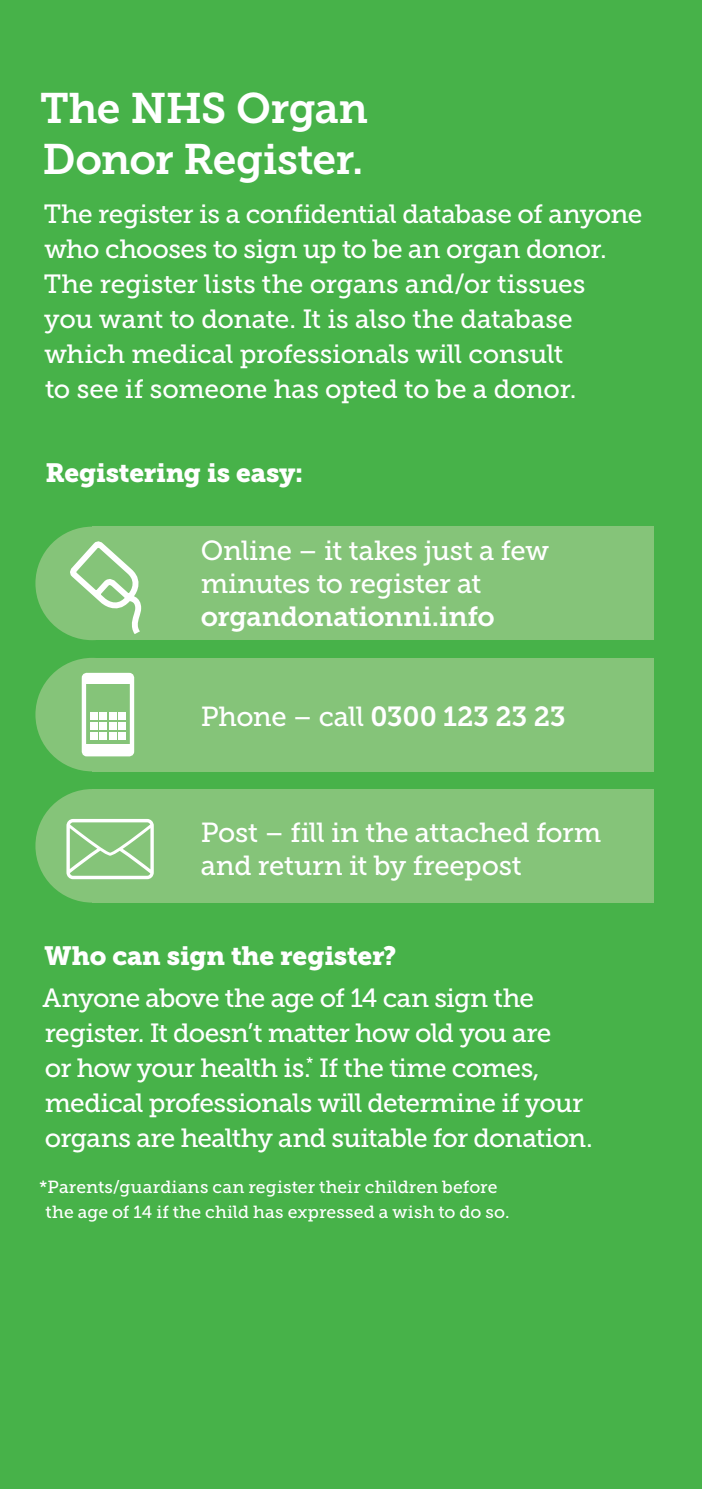
<style>
.page{position:relative;width:702px;height:1489px;background:#fff}
.page>*{position:absolute;margin:0;border:0;box-sizing:border-box;transform-origin:0 0}
.t1{font:42.5px/51px "Museo Slab 700";letter-spacing:-.015em;color:#fff}
.t2{font:27.5px/33px "Museo Slab 500";letter-spacing:-.01em;color:#fff}
.t3{font:27.5px "Museo Slab 700";letter-spacing:-.01em;color:#fff}
.t4{font:26.25px/35px "Museo Slab 500";letter-spacing:-.02em;color:#fff}
.t5{font:26.25px "Museo Slab 900";letter-spacing:-.01em;color:#fff}
.t6{font:17.5px/25px "Museo Slab 500";letter-spacing:.01em;color:#fff}
.s1{font-family:"Museo Slab 500"}
</style>
<div class="page">
<div style="left:0;top:0;width:702px;height:1488px;background:#47b249"></div>
<div style="left:92px;top:526px;width:562px;height:114px;background:#85c479"></div>
<div style="left:35px;top:526px;width:114px;height:114px;background:#85c479;border-radius:50%"></div>
<div style="left:92px;top:657px;width:562px;height:114px;background:#85c479"></div>
<div style="left:35px;top:657px;width:114px;height:114px;background:#85c479;border-radius:50%"></div>
<div style="left:92px;top:789px;width:562px;height:113px;background:#85c479"></div>
<div style="left:35px;top:789px;width:114px;height:113px;background:#85c479;border-radius:50%"></div>
<svg style="left:67px;top:541px;width:75px;height:99px"></svg>
<div style="left:82px;top:672px;width:52px;height:84px;border:4px solid #fff;border-radius:3px"></div>
<div style="left:85px;top:744px;width:46px;height:9px;background:#fff"></div>
<div style="left:85px;top:675px;width:46px;height:9px;background:#fff"></div>
<div style="left:90px;top:712px;width:8px;height:8px;background:#fff"></div>
<div style="left:99px;top:712px;width:8px;height:8px;background:#fff"></div>
<div style="left:109px;top:712px;width:8px;height:8px;background:#fff"></div>
<div style="left:90px;top:722px;width:8px;height:8px;background:#fff"></div>
<div style="left:99px;top:722px;width:8px;height:8px;background:#fff"></div>
<div style="left:109px;top:722px;width:8px;height:8px;background:#fff"></div>
<div style="left:90px;top:732px;width:8px;height:8px;background:#fff"></div>
<div style="left:99px;top:732px;width:8px;height:8px;background:#fff"></div>
<div style="left:109px;top:732px;width:8px;height:8px;background:#fff"></div>
<div style="left:118px;top:712px;width:8px;height:8px;background:#fff"></div>
<div style="left:118px;top:722px;width:8px;height:8px;background:#fff"></div>
<div style="left:118px;top:732px;width:8px;height:8px;background:#fff"></div>
<svg style="left:66px;top:819px;width:88px;height:60px"></svg>
<h1 class="t1" style="left:40px;top:83px;width:329px">The NHS Organ<br>Donor Register.</h1>
<p class="t4" style="left:44px;top:196px;width:600px">The register is a confidential database of anyone who chooses to sign up to be an organ donor.<br>The register lists the organs and/or tissues<br>you want to donate. It is also the database which medical professionals will consult<br>to see if someone has opted to be a donor.</p>
<p class="t5" style="left:45px;top:458px;width:259px">Registering is easy:</p>
<p class="t2" style="left:201px;top:534px;width:350px">Online – it takes just a few minutes to register at</p>
<p class="t3" style="left:201px;top:600px;width:295px">organdonationni.info</p>
<p class="t3" style="left:201px;top:700px;width:366px"><span class="s1">Phone – call</span> 0300 123 23 23</p>
<p class="t2" style="left:201px;top:815px;width:402px">Post – fill in the attached form and return it by freepost</p>
<p class="t5" style="left:45px;top:940px;width:353px">Who can sign the register?</p>
<p class="t4" style="left:43px;top:980px;width:552px">Anyone above the age of 14 can sign the register. It doesn’t matter how old you are<br>or how your health is.<sup>*</sup> If the time comes, medical professionals will determine if your organs are healthy and suitable for donation.</p>
<p class="t6" style="left:46px;top:1174px;width:465px;text-indent:-6px">*Parents/guardians can register their children before the age of 14 if the child has expressed a wish to do so.</p>
</div>
